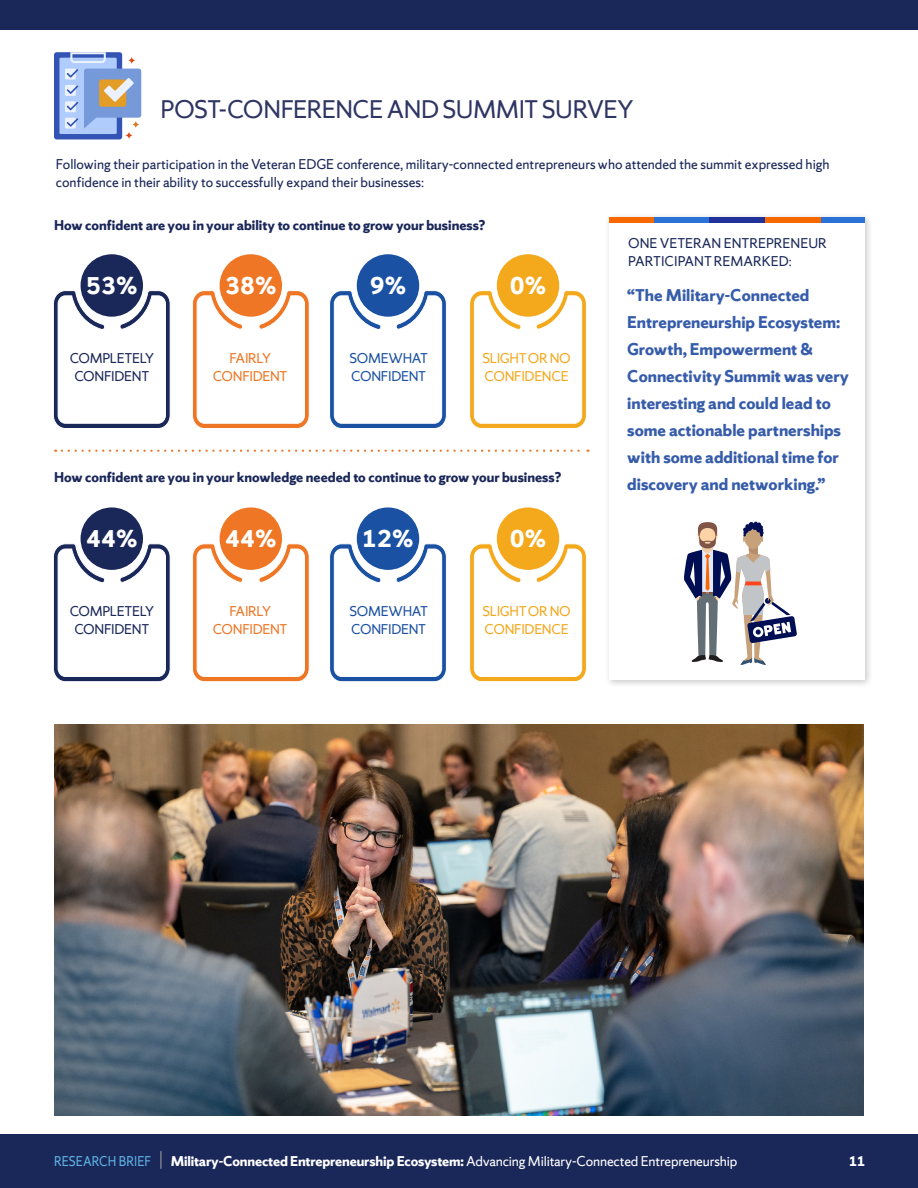
<style>
.page{position:relative;width:918px;height:1188px;background:#fff}
.page>*{position:absolute;margin:0;border:0;box-sizing:border-box;transform-origin:0 0}
.Head_1{font:27px "Sherman Sans";letter-spacing:-.025em;color:#2e3562}
.t1{font:700 26.1px "Sherman Sans";letter-spacing:.025em;color:#fff}
.QUOTE{font:700 18px/27px "Sherman Sans";color:#365caa}
.Main_body_text{font:15px/18px "Sherman Sans";color:#1a2759}
.Main_body_text-2{font:700 15px "Sherman Sans";color:#1a2759}
.Body_Text{font:700 15px "Sherman Sans";letter-spacing:-.01em;color:#fff}
.t2{font:15px "Sherman Sans";letter-spacing:-.02em;color:#f4a81c}
.Main_body_text-3{font:15px/18px "Sherman Sans";letter-spacing:-.02em;color:#1a2759;text-align:center}
.t3{font:15px/18px "Sherman Sans";letter-spacing:-.02em;color:#1b51a3}
.t4{font:15px "Sherman Sans";letter-spacing:-.02em;color:#ee7625}
.Body_Text-2{font:15px "Sherman Sans";color:#5eb3e4;scale:.9 1}
.s1{font-weight:400}
</style>
<div class="page">
<div style="left:0;top:1134px;width:918px;height:54px;background:#1a2759"></div>
<svg style="left:160px;top:1151px;width:1px;height:18px"></svg>
<svg style="left:53px;top:290px;width:118px;height:139px"></svg>
<div style="left:81px;top:254px;width:62px;height:63px;background:#1a2759;border-radius:50%"></div>
<svg style="left:192px;top:290px;width:118px;height:139px"></svg>
<svg style="left:329px;top:290px;width:118px;height:139px"></svg>
<div style="left:220px;top:254px;width:62px;height:63px;background:#ee7625;border-radius:50%"></div>
<div style="left:357px;top:254px;width:62px;height:63px;background:#1b51a3;border-radius:50%"></div>
<svg style="left:469px;top:290px;width:118px;height:139px"></svg>
<div style="left:497px;top:254px;width:62px;height:63px;background:#f4a81c;border-radius:50%"></div>
<svg style="left:53px;top:543px;width:118px;height:139px"></svg>
<div style="left:81px;top:507px;width:62px;height:63px;background:#1a2759;border-radius:50%"></div>
<svg style="left:192px;top:543px;width:118px;height:139px"></svg>
<svg style="left:329px;top:543px;width:118px;height:139px"></svg>
<div style="left:220px;top:507px;width:62px;height:63px;background:#ee7625;border-radius:50%"></div>
<div style="left:357px;top:507px;width:62px;height:63px;background:#1b51a3;border-radius:50%"></div>
<svg style="left:469px;top:543px;width:118px;height:139px"></svg>
<div style="left:497px;top:507px;width:62px;height:63px;background:#f4a81c;border-radius:50%"></div>
<div style="left:605px;top:213px;width:268px;height:476px;background:#231f20;opacity:.25"></div>
<div style="left:610px;top:217px;width:255px;height:463px;background:#fff"></div>
<div style="left:610px;top:217px;width:44px;height:6px;background:#f76900"></div>
<div style="left:654px;top:217px;width:56px;height:6px;background:#2b72d7"></div>
<div style="left:710px;top:217px;width:55px;height:6px;background:#203299"></div>
<div style="left:765px;top:217px;width:56px;height:6px;background:#f76900"></div>
<div style="left:821px;top:217px;width:44px;height:6px;background:#2b72d7"></div>
<svg style="left:684px;top:522px;width:113px;height:143px"></svg>
<div style="left:54px;top:52px;width:68px;height:87px;background:#3354b5;border-radius:3px"></div>
<div style="left:59px;top:58px;width:58px;height:76px;background:#b0ccfc"></div>
<svg style="left:70px;top:52px;width:36px;height:11px"></svg>
<div style="left:65px;top:69px;width:11px;height:10px;background:#ebf2fc"></div>
<svg style="left:67px;top:69px;width:11px;height:9px"></svg>
<div style="left:65px;top:85px;width:11px;height:11px;background:#ebf2fc"></div>
<svg style="left:67px;top:86px;width:11px;height:8px"></svg>
<div style="left:65px;top:101px;width:11px;height:11px;background:#ebf2fc"></div>
<svg style="left:67px;top:102px;width:11px;height:8px"></svg>
<div style="left:65px;top:118px;width:11px;height:11px;background:#ebf2fc"></div>
<svg style="left:67px;top:118px;width:11px;height:9px"></svg>
<svg style="left:84px;top:69px;width:57px;height:60px;background:#9aa8c4"></svg>
<svg style="left:128px;top:56px;width:8px;height:8px"></svg>
<svg style="left:125px;top:131px;width:8px;height:8px"></svg>
<svg style="left:132px;top:120px;width:8px;height:9px"></svg>
<svg style="left:62px;top:450px;width:526px;height:2px"></svg>
<img style="left:54px;top:725px;width:810px;height:391px">
<div style="left:0;top:0;width:918px;height:29px;background:#1a2759"></div>
<p class="Head_1" style="left:160px;top:93px;width:475px">POST-CONFERENCE AND SUMMIT SURVEY</p>
<p class="Main_body_text" style="left:56px;top:155px;width:775px">Following their participation in the Veteran EDGE conference, military-connected entrepreneurs who attended the summit expressed high confidence in their ability to successfully expand their businesses:</p>
<p class="Main_body_text-2" style="left:54px;top:216px;width:433px">How confident are you in your ability to continue to grow your business?</p>
<p class="t1" style="left:86px;top:270px;width:52px">53%</p>
<p class="t1" style="left:225px;top:270px;width:52px">38%</p>
<p class="t1" style="left:370px;top:270px;width:37px">9%</p>
<p class="t1" style="left:510px;top:270px;width:37px">0%</p>
<p class="Main_body_text-3" style="left:70px;top:349px;width:86px">COMPLETELY<br>CONFIDENT</p>
<p class="t4" style="left:229px;top:349px;width:43px">FAIRLY</p>
<p class="t4" style="left:213px;top:367px;width:76px">CONFIDENT</p>
<p class="t3" style="left:350px;top:349px;width:80px">SOMEWHAT<br>CONFIDENT</p>
<p class="t2" style="left:483px;top:349px;width:90px">SLIGHT OR NO</p>
<p class="t2" style="left:485px;top:367px;width:86px">CONFIDENCE</p>
<p class="Main_body_text-2" style="left:54px;top:468px;width:509px">How confident are you in your knowledge needed to continue to grow your business?</p>
<p class="t1" style="left:86px;top:523px;width:52px">44%</p>
<p class="t1" style="left:225px;top:523px;width:52px">44%</p>
<p class="t1" style="left:363px;top:523px;width:52px">12%</p>
<p class="t1" style="left:510px;top:523px;width:37px">0%</p>
<p class="Main_body_text-3" style="left:70px;top:602px;width:86px">COMPLETELY<br>CONFIDENT</p>
<p class="t4" style="left:229px;top:602px;width:43px">FAIRLY</p>
<p class="t4" style="left:213px;top:620px;width:76px">CONFIDENT</p>
<p class="t3" style="left:350px;top:602px;width:80px">SOMEWHAT<br>CONFIDENT</p>
<p class="t2" style="left:483px;top:602px;width:90px">SLIGHT OR NO</p>
<p class="t2" style="left:485px;top:620px;width:86px">CONFIDENCE</p>
<p class="Main_body_text" style="left:628px;top:234px;width:200px">ONE VETERAN ENTREPRENEUR<br>PARTICIPANT REMARKED:</p>
<p class="QUOTE" style="left:627px;top:281px;width:223px">“The Military-Connected<br>Entrepreneurship Ecosystem:<br>Growth, Empowerment &amp;<br>Connectivity Summit was very interesting and could lead to some actionable partnerships with some additional time for discovery and networking.”</p>
<p class="Body_Text-2" style="left:54px;top:1152px;width:109px">RESEARCH BRIEF</p>
<p class="Body_Text" style="left:171px;top:1152px;width:568px">Military-Connected Entrepreneurship Ecosystem: <span class="s1">Advancing Military-Connected Entrepreneurship</span></p>
<p class="Body_Text" style="left:849px;top:1152px;width:18px">11</p>
</div>
